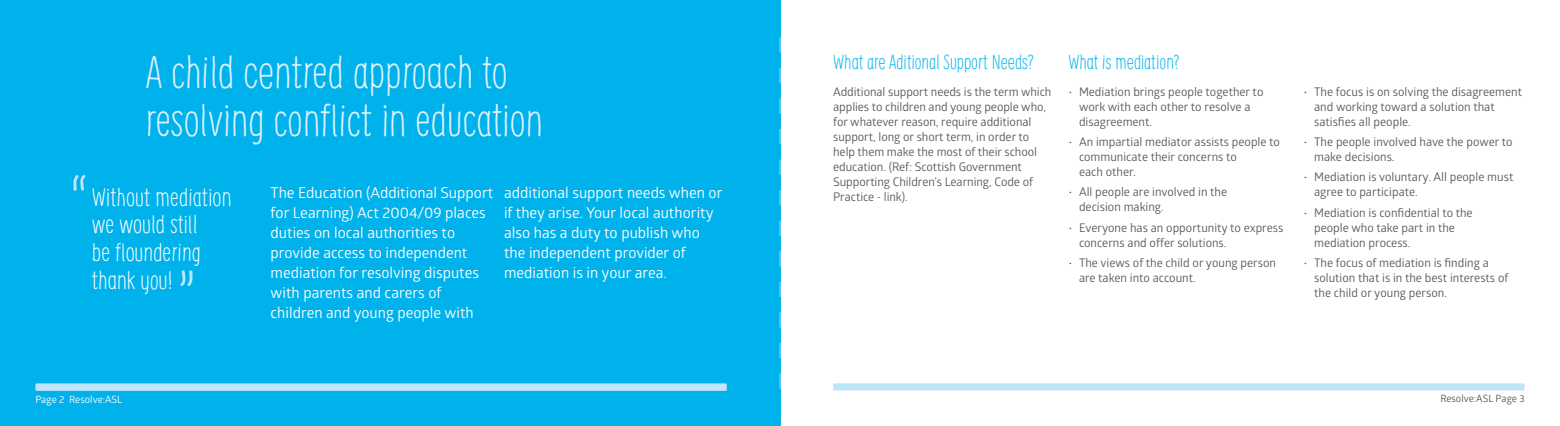
<style>
.page{position:relative;width:1560px;height:426px;background:#fff}
.page>*{position:absolute;margin:0;border:0;box-sizing:border-box;transform-origin:0 0}
.t1{font:300 73.12px "Supernettcn";color:#bfe5fa}
.t2{font:300 45px/47.5px "Supernettcn";color:#e0f2fd}
.t3{font:300 25px/27.5px "Supernettcn";color:#fff}
.t4{font:300 20px "Supernettcn";letter-spacing:-.005em;color:#00b2eb}
.t5{font:15px/20px "Glober";color:#fff}
.t6{font:11.88px/15px "Glober";color:#575756}
.t7{font:10px "Glober";color:#fff}
.t8{font:10px "Glober";color:#575756}
.s1{font-size:12.5px}
</style>
<div class="page">
<div style="left:0;top:0;width:780px;height:425px;background:#00b2eb"></div>
<div style="left:833px;top:383px;width:691px;height:7px;background:#bfe5fa"></div>
<div style="left:35px;top:383px;width:691px;height:7px;background:#bfe5fa"></div>
<svg style="left:779px;top:37px;width:1px;height:351px"></svg>
<h2 class="t2" style="left:146px;top:47px;width:398px">A child centred approach to resolving conflict in education</h2>
<h1 class="t1" style="left:71px;top:157px;width:18px">“</h1>
<h3 class="t3" style="left:92px;top:182px;width:141px">Without mediation we would still<br>be floundering thank you!</h3>
<h1 class="t1" style="left:178px;top:252px;width:18px">”</h1>
<p class="t5" style="left:270px;top:181px;width:224px">The Education (Additional Support for Learning) Act 2004/09 places duties on local authorities to provide access to independent mediation for resolving disputes with parents and carers of children and young people with</p>
<p class="t5" style="left:504px;top:181px;width:220px">additional support needs when or if they arise. Your local authority also has a duty to publish who the independent provider of mediation is in your area.</p>
<h3 class="t4" style="left:833px;top:48px;width:202px">What are Aditional Support Needs?</h3>
<h3 class="t4" style="left:1068px;top:48px;width:113px">What is mediation?</h3>
<p class="t6" style="left:833px;top:83px;width:220px">Additional support needs is the term which applies to children and young people who, for whatever reason, require additional support, long or short term, in order to help them make the most of their school education. (Ref: Scottish Government Supporting Children’s Learning, Code of Practice - link).</p>
<p class="t6" style="left:1078px;top:83px;width:186px;text-indent:-11px"><span class="s1">•</span> Mediation brings people together to work with each other to resolve a disagreement.</p>
<p class="t6" style="left:1078px;top:133px;width:202px;text-indent:-11px"><span class="s1">•</span> An impartial mediator assists people to communicate their concerns to<br>each other.</p>
<p class="t6" style="left:1078px;top:184px;width:150px;text-indent:-11px"><span class="s1">•</span> All people are involved in the decision making.</p>
<p class="t6" style="left:1078px;top:219px;width:206px;text-indent:-11px"><span class="s1">•</span> Everyone has an opportunity to express concerns and offer solutions.</p>
<p class="t6" style="left:1078px;top:254px;width:199px;text-indent:-11px"><span class="s1">•</span> The views of the child or young person are taken into account.</p>
<p class="t6" style="left:1313px;top:83px;width:209px;text-indent:-11px"><span class="s1">•</span> The focus is on solving the disagreement and working toward a solution that satisfies all people.</p>
<p class="t6" style="left:1313px;top:133px;width:200px;text-indent:-11px"><span class="s1">•</span> The people involved have the power to make decisions.</p>
<p class="t6" style="left:1313px;top:169px;width:201px;text-indent:-11px"><span class="s1">•</span> Mediation is voluntary. All people must agree to participate.</p>
<p class="t6" style="left:1313px;top:204px;width:160px;text-indent:-11px"><span class="s1">•</span> Mediation is confidential to the people who take part in the mediation process.</p>
<p class="t6" style="left:1313px;top:254px;width:196px;text-indent:-11px"><span class="s1">•</span> The focus of mediation is finding a solution that is in the best interests of the child or young person.</p>
<p class="t7" style="left:35px;top:391px;width:88px">Page 2 Resolve:ASL</p>
<p class="t8" style="left:1439px;top:391px;width:86px">Resolve:ASL Page 3</p>
</div>
